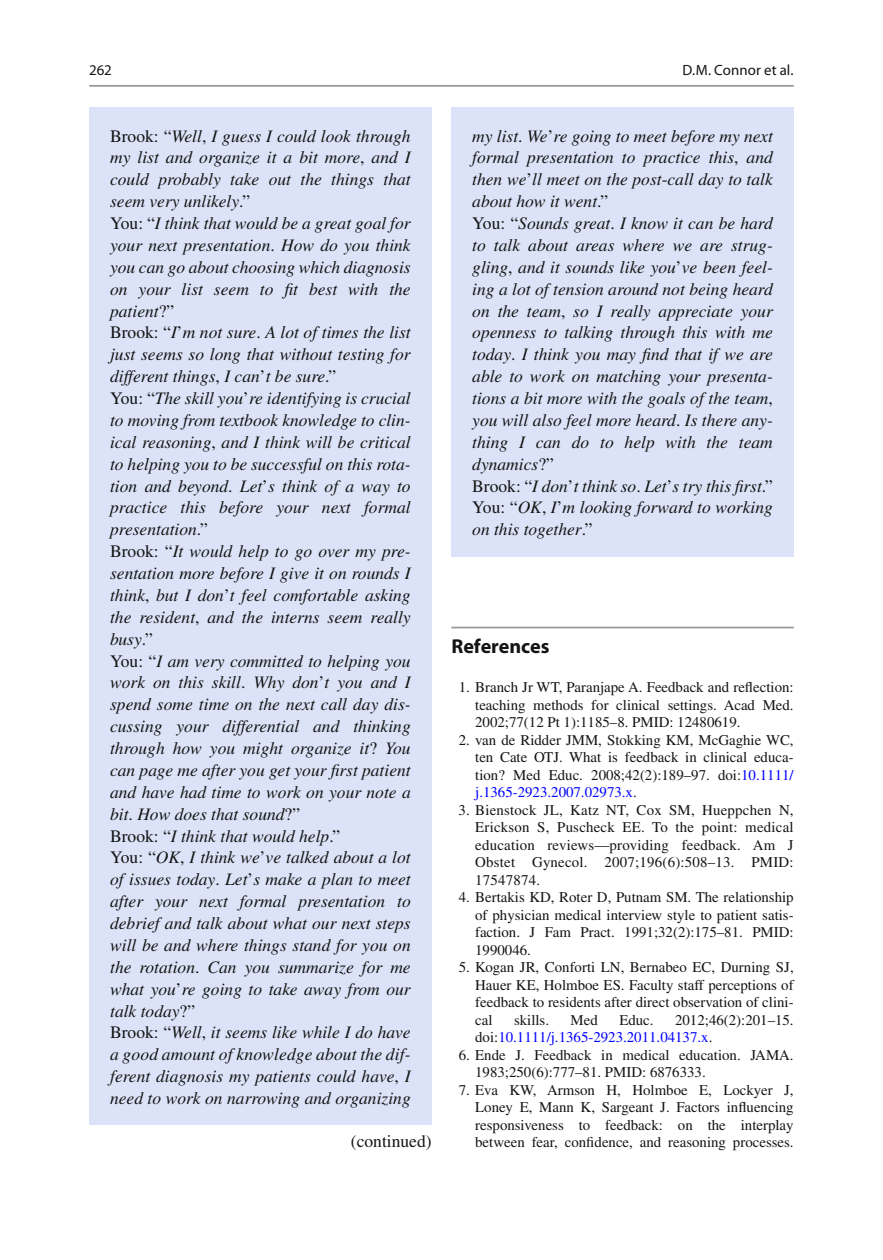
<style>
.page{position:relative;width:883px;height:1260px;background:#fff}
.page>*{position:absolute;margin:0;border:0;box-sizing:border-box;transform-origin:0 0}
.t1{font:700 20.12px "Myriad";color:#131413}
.t2{font:italic 17.5px/21.9px "Times";color:#131413}
.t3{font:17.5px "Times";color:#131413}
.t4{font:14.88px/17.5px "Times";color:#131413;text-align:justify}
.t5{font:14.88px/17.5px "Times";color:#00f}
.t6{font:14.88px "Myriad";color:#131413}
.s1{font-style:normal}
.s2{color:#00f}
.s3{color:#131413}
</style>
<div class="page">
<hr style="left:451px;top:627px;width:343px;height:1px;background:#989898">
<div style="left:89px;top:107px;width:343px;height:1018px;background:#dce3f8"></div>
<div style="left:451px;top:107px;width:343px;height:450px;background:#dce3f8"></div>
<hr style="left:89px;top:85px;width:705px;height:2px;background:#989898">
<p class="t6" style="left:89px;top:64px;width:24px">262</p>
<p class="t6" style="left:683px;top:64px;width:112px">D.M. Connor et al.</p>
<p class="t2" style="left:110px;top:126px;width:302px"><span class="s1">Brook: “</span> Well <span class="s1">,</span> I guess I could look through my list and organize it a bit more <span class="s1">,</span> and I could probably take out the things that seem very unlikely <span class="s1">.”<br>You: “</span> I think that would be a great goal for your next presentation <span class="s1">.</span> How do you think you can go about choosing which diagnosis on your list seem to fit best with the patient <span class="s1">?”<br>Brook: “</span> I <span class="s1">’</span> m not sure <span class="s1">.</span> A lot of times the list just seems so long that without testing for different things <span class="s1">,</span> I can <span class="s1">’</span> t be sure <span class="s1">.”<br>You: “</span> The skill you <span class="s1">’</span> re identifying is crucial to moving from textbook knowledge to clin&shy;ical reasoning <span class="s1">,</span> and I think will be critical to helping you to be successful on this rota&shy;tion and beyond <span class="s1">.</span> Let <span class="s1">’</span> s think of a way to practice this before your next formal presentation <span class="s1">.”<br>Brook: “</span> It would help to go over my pre&shy;sentation more before I give it on rounds I think <span class="s1">,</span> but I don <span class="s1">’</span> t feel comfortable asking the resident <span class="s1">,</span> and the interns seem really busy <span class="s1">.”<br>You: “</span> I am very committed to helping you work on this skill <span class="s1">.</span> Why don <span class="s1">’</span> t you and I spend some time on the next call day dis&shy;cussing your differential and thinking through how you might organize it <span class="s1">?</span> You can page me after you get your first patient and have had time to work on your note a bit <span class="s1">.</span> How does that sound <span class="s1">?”<br>Brook: “</span> I think that would help <span class="s1">.”<br>You: “</span> OK <span class="s1">,</span> I think we <span class="s1">’</span> ve talked about a lot of issues today <span class="s1">.</span> Let <span class="s1">’</span> s make a plan to meet after your next formal presentation to debrief and talk about what our next steps will be and where things stand for you on the rotation <span class="s1">.</span> Can you summarize for me what you <span class="s1">’</span> re going to take away from our talk today <span class="s1">?”<br>Brook: “</span> Well <span class="s1">,</span> it seems like while I do have a good amount of knowledge about the dif&shy;ferent diagnosis my patients could have <span class="s1">,</span> I need to work on narrowing and organizing</p>
<p class="t2" style="left:472px;top:126px;width:302px">my list <span class="s1">.</span> We <span class="s1">’</span> re going to meet before my next formal presentation to practice this <span class="s1">,</span> and then we <span class="s1">’</span> ll meet on the post <span class="s1">-</span> call day to talk about how it went <span class="s1">.”<br>You: “</span> Sounds great <span class="s1">.</span> I know it can be hard to talk about areas where we are strug&shy;gling <span class="s1">,</span> and it sounds like you <span class="s1">’</span> ve been feel&shy;ing a lot of tension around not being heard on the team <span class="s1">,</span> so I really appreciate your openness to talking through this with me today <span class="s1">.</span> I think you may find that if we are able to work on matching your presenta&shy;tions a bit more with the goals of the team <span class="s1">, </span>you will also feel more heard <span class="s1">.</span> Is there any&shy;thing I can do to help with the team dynamics <span class="s1">?”<br>Brook: “</span> I don <span class="s1">’</span> t think so <span class="s1">.</span> Let <span class="s1">’</span> s try this first <span class="s1">.” You: “</span> OK <span class="s1">,</span> I <span class="s1">’</span> m looking forward to working on this together <span class="s1">.”</span></p>
<p class="t3" style="left:351px;top:1135px;width:82px">(continued)</p>
<p class="t1" style="left:451px;top:639px;width:100px">References</p>
<p class="t4" style="left:475px;top:680px;width:320px;text-indent:-16px">1. Branch Jr WT, Paranjape A. Feedback and reflection: teaching methods for clinical settings. Acad Med.<br>2002;77(12 Pt 1):1185–8. PMID: 12480619.</p>
<p class="t4" style="left:475px;top:733px;width:320px;text-indent:-16px">2. van de Ridder JMM, Stokking KM, McGaghie WC, ten Cate OTJ. What is feedback in clinical educa&shy;tion? Med Educ. 2008;42(2):189–97. doi:<span class="s2">10.1111/ j.1365-2923.2007.02973.x</span>.</p>
<p class="t4" style="left:475px;top:803px;width:320px;text-indent:-17px">3. Bienstock JL, Katz NT, Cox SM, Hueppchen N, Erickson S, Puscheck EE. To the point: medical education reviews—providing feedback. Am J Obstet Gynecol. 2007;196(6):508–13. PMID:<br>17547874.</p>
<p class="t4" style="left:475px;top:890px;width:320px;text-indent:-16px">4. Bertakis KD, Roter D, Putnam SM. The relationship of physician medical interview style to patient satis&shy;faction. J Fam Pract. 1991;32(2):175–81. PMID:<br>1990046.</p>
<p class="t4" style="left:475px;top:960px;width:320px;text-indent:-16px">5. Kogan JR, Conforti LN, Bernabeo EC, Durning SJ, Hauer KE, Holmboe ES. Faculty staff perceptions of feedback to residents after direct observation of clini&shy;cal</p>
<p class="t5" style="left:475px;top:1013px;width:320px;text-indent:200px"><span class="s3">2012;46(2):201–15. doi:</span>10.1111/j.1365-2923.2011.04137.x<span class="s3">.</span></p>
<p class="t4" style="left:475px;top:1048px;width:320px;text-indent:-16px">6. Ende J. Feedback in medical education. JAMA.<br>1983;250(6):777–81. PMID: 6876333.</p>
<p class="t4" style="left:475px;top:1083px;width:320px;text-indent:-16px">7. Eva KW, Armson H, Holmboe E, Lockyer J, Loney E, Mann K, Sargeant J. Factors influencing responsiveness to feedback: on the interplay between fear, confidence, and reasoning processes.</p>
<p class="t4" style="left:514px;top:1013px;width:37px">skills.</p>
<p class="t4" style="left:571px;top:1013px;width:29px">Med</p>
<p class="t4" style="left:619px;top:1013px;width:36px">Educ.</p>
</div>
